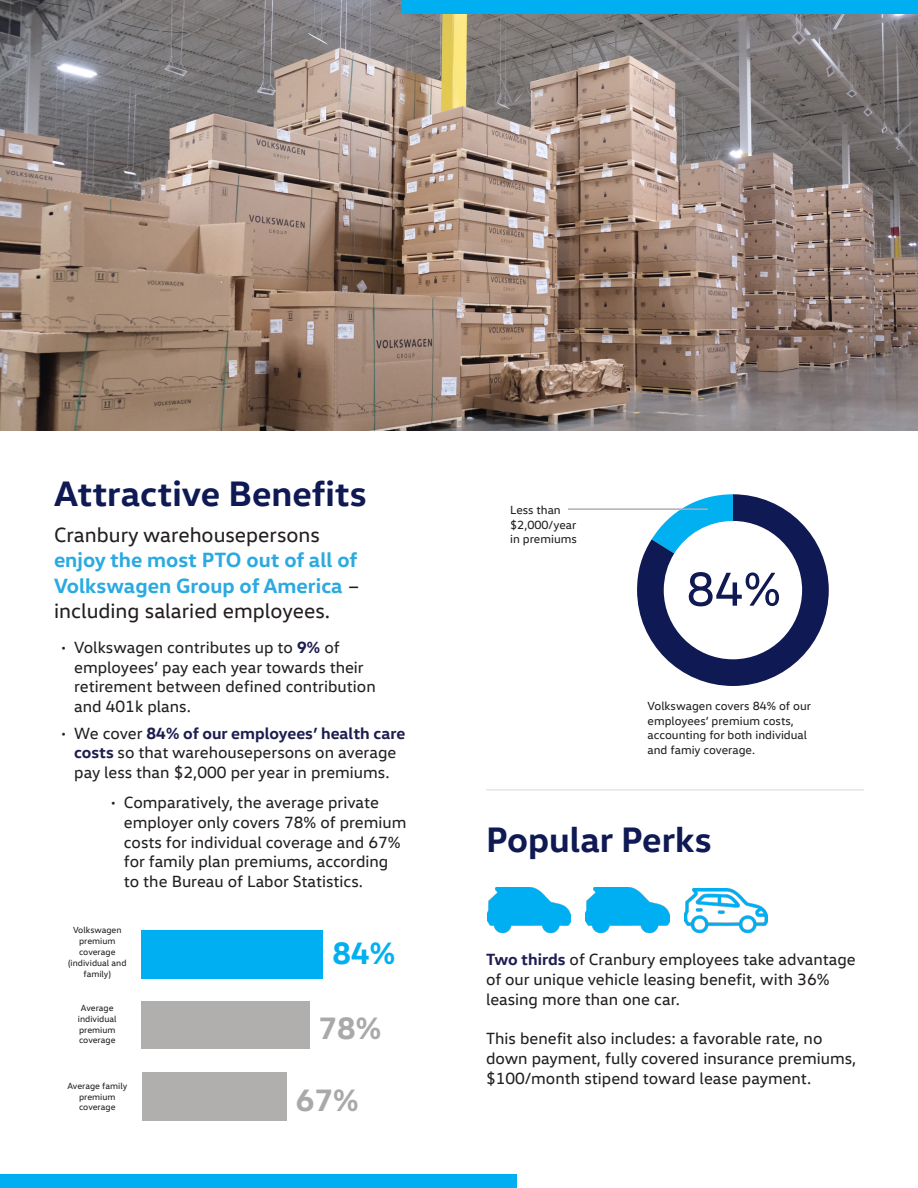
<style>
.page{position:relative;width:918px;height:1188px;background:#fff}
.page>*{position:absolute;margin:0;border:0;box-sizing:border-box;transform-origin:0 0}
.t1{font:700 36px "VW Head";color:#0f1a54}
.t2{font:700 31.5px "VW Head";color:#a9a9a9}
.t3{font:700 31.5px "VW Head";color:#00b0f0}
.t4{font:21px/25.2px "VW Head";color:#231f20}
.Captions{font:16.5px/19.8px "VW Head";color:#231f20}
.Captions-2{font:12px/14.4px "VW Head";color:#231f20}
.Captions-3{font:9px/10.8px "VW Head";color:#231f20;text-align:center}
.s1{font-weight:700;color:#2baae1}
.s2{font-weight:700;color:#1e1d51}
</style>
<div class="page">
<img style="left:0;top:0;width:918px;height:431px">
<svg style="left:637px;top:494px;width:192px;height:192px"></svg>
<hr style="left:569px;top:508px;width:138px;height:2px;background:#b0aead">
<img style="left:487px;top:888px;width:84px;height:45px">
<img style="left:586px;top:888px;width:83px;height:45px">
<img style="left:685px;top:888px;width:83px;height:45px">
<div style="left:0;top:1174px;width:516px;height:14px;background:#00aef2"></div>
<div style="left:402px;top:0;width:516px;height:14px;background:#00aef2"></div>
<hr style="left:486px;top:790px;width:378px;height:1px;background:#dbd9d8">
<div style="left:142px;top:1072px;width:144px;height:48px;background:#b1aeae"></div>
<div style="left:142px;top:1001px;width:168px;height:48px;background:#b1aeae"></div>
<div style="left:142px;top:930px;width:181px;height:48px;background:#00aef2"></div>
<p class="t1" style="left:54px;top:470px;width:314px">Attractive Benefits</p>
<p class="t4" style="left:54px;top:522px;width:307px">Cranbury warehousepersons <span class="s1">enjoy the most PTO out of all of<br>Volkswagen Group of America</span> – including salaried employees.</p>
<p class="Captions" style="left:74px;top:637px;width:303px;text-indent:-14px">• Volkswagen contributes up to <span class="s2">9%</span> of employees’ pay each year towards their retirement between defined contribution and 401k plans.</p>
<p class="Captions" style="left:61px;top:723px;width:346px;text-align:center">• We cover <span class="s2">84% of our employees’ health care costs</span> so that warehousepersons on average pay less than $2,000 per year in premiums.</p>
<p class="Captions" style="left:124px;top:792px;width:284px;text-indent:-14px">• Comparatively, the average private employer only covers 78% of premium costs for individual coverage and 67% for family plan premiums, according to the Bureau of Labor Statistics.</p>
<p class="Captions-3" style="left:68px;top:925px;width:60px">Volkswagen premium coverage (individual and family)</p>
<p class="Captions-3" style="left:78px;top:1002px;width:40px">Average individual premium coverage</p>
<p class="Captions-3" style="left:67px;top:1080px;width:61px">Average family premium coverage</p>
<p class="t3" style="left:333px;top:933px;width:64px">84%</p>
<p class="t2" style="left:319px;top:1007px;width:64px">78%</p>
<p class="t2" style="left:296px;top:1079px;width:64px">67%</p>
<p class="Captions-2" style="left:510px;top:503px;width:68px">Less than $2,000/year in premiums</p>
<p class="Captions-2" style="left:648px;top:699px;width:165px">Volkswagen covers 84% of our employees’ premium costs, accounting for both individual and famiy coverage.</p>
<p class="t1" style="left:486px;top:816px;width:227px">Popular Perks</p>
<p class="Captions" style="left:486px;top:949px;width:371px"><span class="s2">Two thirds</span> of Cranbury employees take advantage of our unique vehicle leasing benefit, with 36% leasing more than one car.</p>
<p class="Captions" style="left:486px;top:1028px;width:372px">This benefit also includes: a favorable rate, no down payment, fully covered insurance premiums, $100/month stipend toward lease payment.</p>
</div>
